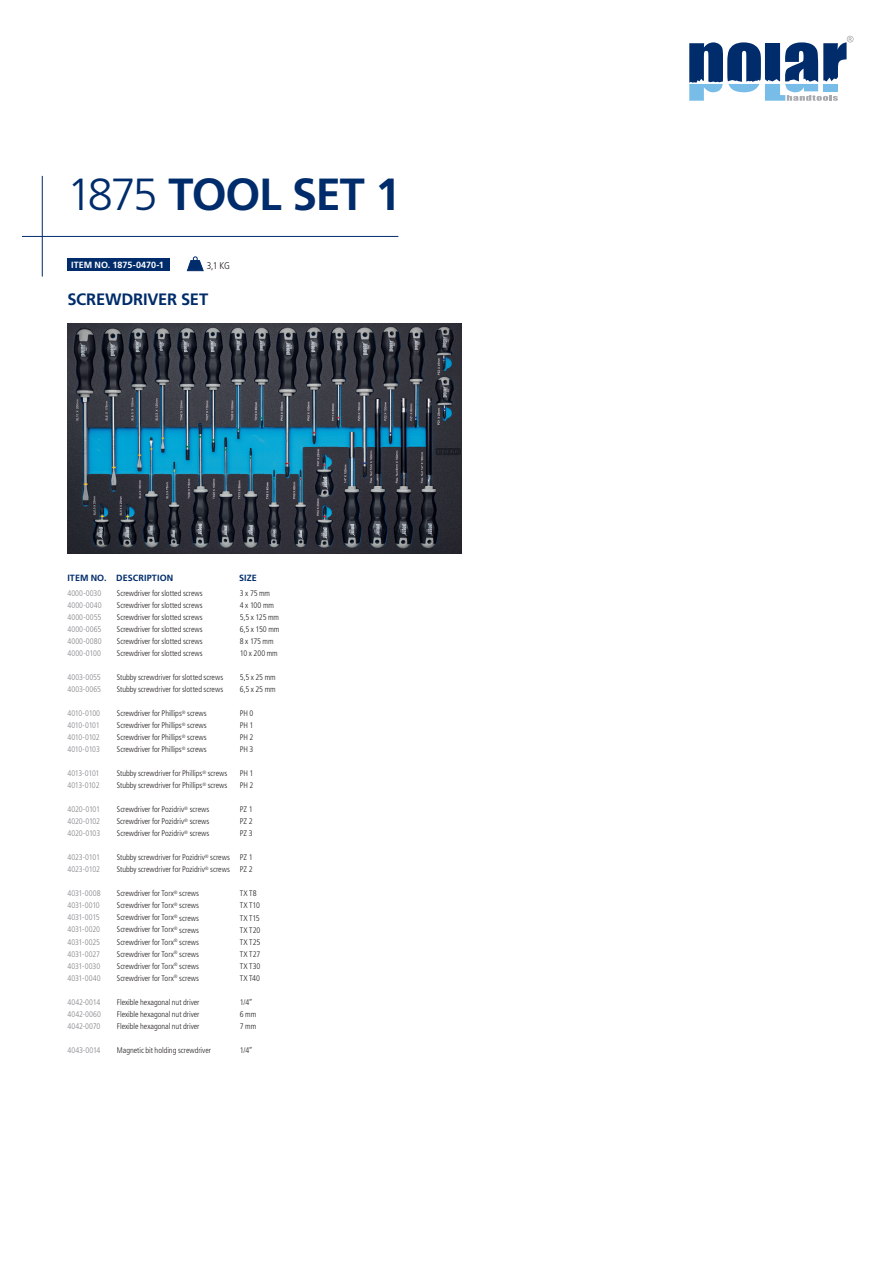
<style>
.page{position:relative;width:893px;height:1263px;background:#fff}
.page>*{position:absolute;margin:0;border:0;box-sizing:border-box;transform-origin:0 0}
.t1{font:700 45px "Frutiger LT Pro";letter-spacing:-.03em;color:#002c6b}
.t2{font:700 16.5px "Frutiger LT Pro";letter-spacing:-.01em;color:#002c6b}
.t3{font:300 condensed 9.75px "Frutiger LT Pro";color:#231f20}
.t4{font:700 9px "Frutiger LT Pro";letter-spacing:.01em;color:#002c6b}
.t5{font:700 9px "Frutiger LT Pro";color:#fff}
.t6{font:300 condensed 8.1px "Frutiger LT Pro";letter-spacing:-.005em;color:#231f20}
.t7{font:300 condensed 8.1px "Frutiger LT Pro";letter-spacing:-.015em;color:#808285}
.t8{font:300 condensed 8.1px "Frutiger LT Pro";letter-spacing:.01em;color:#808285}
.t9{font:300 condensed 8.1px "Frutiger LT Pro";letter-spacing:-.035em;color:#808285}
.t10{font:300 condensed 8.1px "Frutiger LT Pro";letter-spacing:-.04em;color:#808285}
.t11{font:300 condensed 8.1px "Frutiger LT Pro";letter-spacing:.005em;color:#808285}
.s1{font-weight:300}
</style>
<div class="page">
<svg style="left:689px;top:36px;width:164px;height:65px"></svg>
<hr style="left:42px;top:176px;width:1px;height:101px;background:#002c6b">
<hr style="left:22px;top:236px;width:376px;height:1px;background:#002c6b">
<div style="left:67px;top:258px;width:102px;height:13px;background:#002c6b"></div>
<img style="left:67px;top:323px;width:395px;height:230px">
<svg style="left:187px;top:256px;width:17px;height:15px"></svg>
<h1 class="t1" style="left:67px;top:167px;width:335px"><span class="s1">1875</span> TOOL SET 1</h1>
<p class="t5" style="left:71px;top:259px;width:94px">ITEM NO. 1875-0470-1</p>
<h2 class="t2" style="left:67px;top:289px;width:142px">SCREWDRIVER SET</h2>
<p class="t3" style="left:207px;top:260px;width:25px">3,1 KG</p>
<p class="t4" style="left:67px;top:573px;width:107px">ITEM NO. DESCRIPTION</p>
<p class="t4" style="left:239px;top:573px;width:19px">SIZE</p>
<p class="t8" style="left:67px;top:589px;width:36px">4000-0030</p>
<p class="t6" style="left:117px;top:589px;width:87px">Screwdriver for slotted screws</p>
<p class="t6" style="left:240px;top:589px;width:32px">3 x 75 mm</p>
<p class="t8" style="left:67px;top:601px;width:36px">4000-0040</p>
<p class="t6" style="left:117px;top:601px;width:87px">Screwdriver for slotted screws</p>
<p class="t6" style="left:240px;top:601px;width:36px">4 x 100 mm</p>
<p class="t8" style="left:67px;top:613px;width:35px">4000-0055</p>
<p class="t6" style="left:117px;top:613px;width:87px">Screwdriver for slotted screws</p>
<p class="t6" style="left:240px;top:613px;width:41px">5,5 x 125 mm</p>
<p class="t8" style="left:67px;top:625px;width:36px">4000-0065</p>
<p class="t6" style="left:117px;top:625px;width:87px">Screwdriver for slotted screws</p>
<p class="t6" style="left:240px;top:625px;width:41px">6,5 x 150 mm</p>
<p class="t8" style="left:67px;top:637px;width:36px">4000-0080</p>
<p class="t6" style="left:117px;top:637px;width:87px">Screwdriver for slotted screws</p>
<p class="t6" style="left:240px;top:637px;width:35px">8 x 175 mm</p>
<p class="t8" style="left:67px;top:649px;width:35px">4000-0100</p>
<p class="t6" style="left:117px;top:649px;width:87px">Screwdriver for slotted screws</p>
<p class="t6" style="left:240px;top:649px;width:39px">10 x 200 mm</p>
<p class="t7" style="left:67px;top:673px;width:35px">4003-0055</p>
<p class="t6" style="left:117px;top:673px;width:108px">Stubby screwdriver for slotted screws</p>
<p class="t6" style="left:240px;top:673px;width:37px">5,5 x 25 mm</p>
<p class="t8" style="left:67px;top:685px;width:35px">4003-0065</p>
<p class="t6" style="left:117px;top:685px;width:108px">Stubby screwdriver for slotted screws</p>
<p class="t6" style="left:240px;top:685px;width:37px">6,5 x 25 mm</p>
<p class="t9" style="left:67px;top:709px;width:34px">4010-0100</p>
<p class="t6" style="left:117px;top:709px;width:91px">Screwdriver for Phillips<sup>®</sup> screws</p>
<p class="t6" style="left:240px;top:709px;width:15px">PH 0</p>
<p class="t10" style="left:67px;top:721px;width:34px">4010-0101</p>
<p class="t6" style="left:117px;top:721px;width:91px">Screwdriver for Phillips<sup>®</sup> screws</p>
<p class="t6" style="left:240px;top:721px;width:15px">PH 1</p>
<p class="t9" style="left:67px;top:733px;width:34px">4010-0102</p>
<p class="t6" style="left:117px;top:733px;width:91px">Screwdriver for Phillips<sup>®</sup> screws</p>
<p class="t6" style="left:240px;top:733px;width:15px">PH 2</p>
<p class="t9" style="left:67px;top:745px;width:34px">4010-0103</p>
<p class="t6" style="left:117px;top:745px;width:91px">Screwdriver for Phillips<sup>®</sup> screws</p>
<p class="t6" style="left:240px;top:745px;width:15px">PH 3</p>
<p class="t10" style="left:67px;top:769px;width:34px">4013-0101</p>
<p class="t6" style="left:117px;top:769px;width:112px">Stubby screwdriver for Phillips<sup>®</sup> screws</p>
<p class="t6" style="left:240px;top:769px;width:15px">PH 1</p>
<p class="t10" style="left:67px;top:781px;width:34px">4013-0102</p>
<p class="t6" style="left:117px;top:781px;width:112px">Stubby screwdriver for Phillips<sup>®</sup> screws</p>
<p class="t6" style="left:240px;top:781px;width:15px">PH 2</p>
<p class="t7" style="left:67px;top:805px;width:34px">4020-0101</p>
<p class="t6" style="left:117px;top:805px;width:94px">Screwdriver for Pozidriv<sup>®</sup> screws</p>
<p class="t6" style="left:240px;top:805px;width:14px">PZ 1</p>
<p class="t7" style="left:67px;top:817px;width:34px">4020-0102</p>
<p class="t6" style="left:117px;top:817px;width:94px">Screwdriver for Pozidriv<sup>®</sup> screws</p>
<p class="t6" style="left:240px;top:817px;width:14px">PZ 2</p>
<p class="t7" style="left:67px;top:829px;width:34px">4020-0103</p>
<p class="t6" style="left:117px;top:829px;width:94px">Screwdriver for Pozidriv<sup>®</sup> screws</p>
<p class="t6" style="left:240px;top:829px;width:14px">PZ 3</p>
<p class="t7" style="left:67px;top:853px;width:34px">4023-0101</p>
<p class="t6" style="left:117px;top:853px;width:137px">Stubby screwdriver for Pozidriv<sup>®</sup> screws PZ 1</p>
<p class="t7" style="left:67px;top:865px;width:34px">4023-0102</p>
<p class="t6" style="left:117px;top:865px;width:137px">Stubby screwdriver for Pozidriv<sup>®</sup> screws PZ 2</p>
<p class="t11" style="left:67px;top:889px;width:35px">4031-0008</p>
<p class="t6" style="left:117px;top:889px;width:84px">Screwdriver for Torx<sup>®</sup> screws</p>
<p class="t6" style="left:240px;top:889px;width:18px">TX T8</p>
<p class="t7" style="left:67px;top:901px;width:34px">4031-0010</p>
<p class="t6" style="left:117px;top:901px;width:84px">Screwdriver for Torx<sup>®</sup> screws</p>
<p class="t6" style="left:240px;top:901px;width:22px">TX T10</p>
<p class="t7" style="left:67px;top:913px;width:34px">4031-0015</p>
<p class="t6" style="left:117px;top:913px;width:84px">Screwdriver for Torx<sup>®</sup> screws</p>
<p class="t6" style="left:240px;top:913px;width:21px">TX T15</p>
<p class="t7" style="left:67px;top:925px;width:34px">4031-0020</p>
<p class="t6" style="left:117px;top:925px;width:84px">Screwdriver for Torx<sup>®</sup> screws</p>
<p class="t6" style="left:240px;top:925px;width:22px">TX T20</p>
<p class="t7" style="left:67px;top:937px;width:34px">4031-0025</p>
<p class="t6" style="left:117px;top:937px;width:84px">Screwdriver for Torx<sup>®</sup> screws</p>
<p class="t6" style="left:240px;top:937px;width:22px">TX T25</p>
<p class="t7" style="left:67px;top:949px;width:34px">4031-0027</p>
<p class="t6" style="left:117px;top:949px;width:84px">Screwdriver for Torx<sup>®</sup> screws</p>
<p class="t6" style="left:240px;top:949px;width:22px">TX T27</p>
<p class="t7" style="left:67px;top:961px;width:34px">4031-0030</p>
<p class="t6" style="left:117px;top:961px;width:84px">Screwdriver for Torx<sup>®</sup> screws</p>
<p class="t6" style="left:240px;top:961px;width:22px">TX T30</p>
<p class="t8" style="left:67px;top:973px;width:35px">4031-0040</p>
<p class="t6" style="left:117px;top:973px;width:84px">Screwdriver for Torx<sup>®</sup> screws</p>
<p class="t6" style="left:240px;top:973px;width:22px">TX T40</p>
<p class="t7" style="left:67px;top:997px;width:34px">4042-0014</p>
<p class="t6" style="left:117px;top:997px;width:84px">Flexible hexagonal nut driver</p>
<p class="t6" style="left:240px;top:997px;width:14px">1/4”</p>
<p class="t8" style="left:67px;top:1009px;width:35px">4042-0060</p>
<p class="t6" style="left:117px;top:1009px;width:84px">Flexible hexagonal nut driver</p>
<p class="t6" style="left:240px;top:1009px;width:18px">6 mm</p>
<p class="t7" style="left:67px;top:1021px;width:35px">4042-0070</p>
<p class="t6" style="left:117px;top:1021px;width:84px">Flexible hexagonal nut driver</p>
<p class="t6" style="left:240px;top:1021px;width:18px">7 mm</p>
<p class="t7" style="left:67px;top:1045px;width:35px">4043-0014</p>
<p class="t6" style="left:117px;top:1045px;width:96px">Magnetic bit holding screwdriver</p>
<p class="t6" style="left:240px;top:1045px;width:15px">1/4”</p>
</div>
